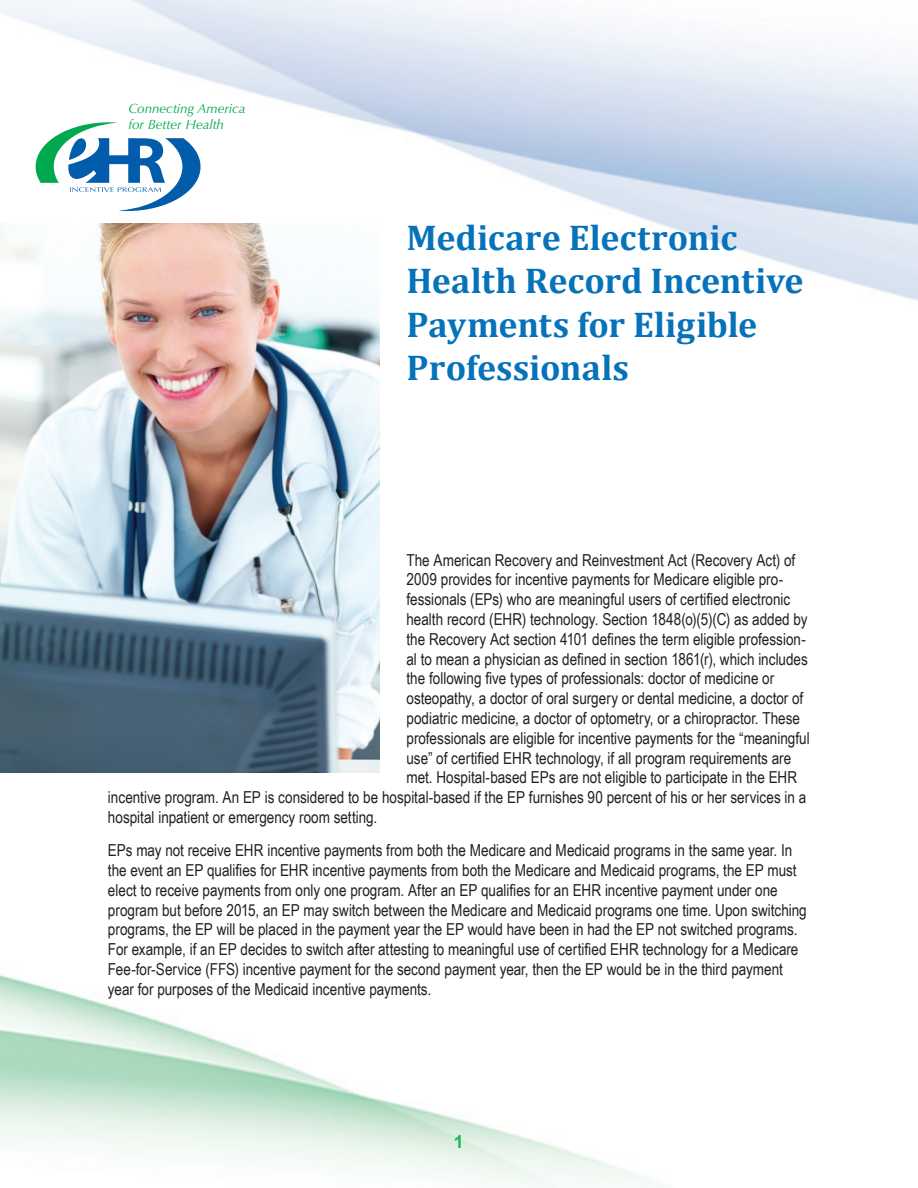
<style>
.page{position:relative;width:918px;height:1188px;background:#fff}
.page>*{position:absolute;margin:0;border:0;box-sizing:border-box;transform-origin:0 0}
.t1{font:700 36px/43.2px "Cambria";color:#0672ba}
.t2{font:700 18px "Arial";color:#24b362}
.body{font:16.5px/19.8px "Arial Narrow";color:#231f20}
.t3{font:italic 13.35px/16px "Optima";color:#00a94e}
</style>
<div class="page">
<img style="left:0;top:974px;width:664px;height:213px">
<svg style="left:36px;top:122px;width:165px;height:89px"></svg>
<img style="left:0;top:223px;width:380px;height:549px">
<p class="t3" style="left:128px;top:101px;width:119px">Connecting America for Better Health</p>
<p class="t1" style="left:406px;top:215px;width:399px">Medicare Electronic<br>Health Record Incentive<br>Payments for Eligible<br>Professionals</p>
<p class="body" style="left:406px;top:549px;width:390px">The American Recovery and Reinvestment Act (Recovery Act) of</p>
<p class="body" style="left:406px;top:569px;width:378px">2009 provides for incentive payments for Medicare eligible pro-</p>
<p class="body" style="left:406px;top:589px;width:385px">fessionals (EPs) who are meaningful users of certified electronic</p>
<p class="body" style="left:406px;top:609px;width:403px">health record (EHR) technology. Section 1848(o)(5)(C) as added by</p>
<p class="body" style="left:406px;top:628px;width:401px">the Recovery Act section 4101 defines the term eligible profession-</p>
<p class="body" style="left:406px;top:648px;width:403px">al to mean a physician as defined in section 1861(r), which includes</p>
<p class="body" style="left:406px;top:668px;width:369px">the following five types of professionals: doctor of medicine or</p>
<p class="body" style="left:406px;top:688px;width:398px">osteopathy, a doctor of oral surgery or dental medicine, a doctor of</p>
<p class="body" style="left:406px;top:708px;width:395px">podiatric medicine, a doctor of optometry, or a chiropractor. These</p>
<p class="body" style="left:406px;top:727px;width:405px">professionals are eligible for incentive payments for the “meaningful</p>
<p class="body" style="left:406px;top:747px;width:386px">use” of certified EHR technology, if all program requirements are</p>
<p class="body" style="left:406px;top:767px;width:392px">met. Hospital-based EPs are not eligible to participate in the EHR</p>
<p class="body" style="left:108px;top:787px;width:700px">incentive program. An EP is considered to be hospital-based if the EP furnishes 90 percent of his or her services in a</p>
<p class="body" style="left:108px;top:807px;width:271px">hospital inpatient or emergency room setting.</p>
<p class="body" style="left:108px;top:840px;width:700px">EPs may not receive EHR incentive payments from both the Medicare and Medicaid programs in the same year. In the event an EP qualifies for EHR incentive payments from both the Medicare and Medicaid programs, the EP must elect to receive payments from only one program. After an EP qualifies for an EHR incentive payment under one program but before 2015, an EP may switch between the Medicare and Medicaid programs one time. Upon switching programs, the EP will be placed in the payment year the EP would have been in had the EP not switched programs.<br>For example, if an EP decides to switch after attesting to meaningful use of certified EHR technology for a Medicare Fee-for-Service (FFS) incentive payment for the second payment year, then the EP would be in the third payment year for purposes of the Medicaid incentive payments.</p>
<p class="t2" style="left:454px;top:1130px;width:12px">1</p>
</div>
